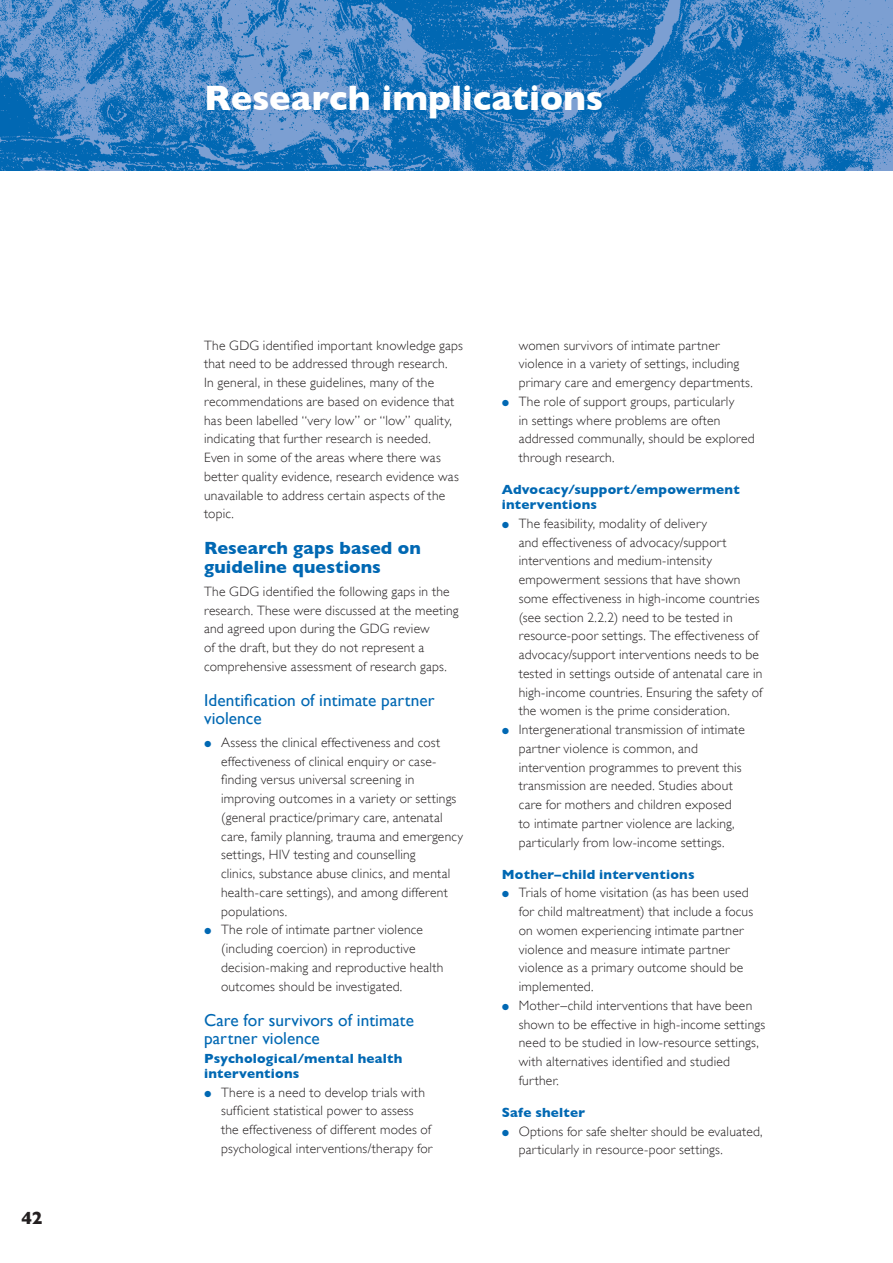
<style>
.page{position:relative;width:893px;height:1263px;background:#fff}
.page>*{position:absolute;margin:0;border:0;box-sizing:border-box;transform-origin:0 0}
.head_A2{font:700 36px "Gill Sans";color:#fff}
.head_B_gill{font:700 18px/18.8px "Gill Sans";letter-spacing:.005em;color:#0168b3}
.folio{font:700 18px "Gill Sans";color:#231f20}
.head_C_no_indent{font:17.25px/18px "Gill Sans";letter-spacing:.005em;color:#0168b3}
.body_1{font:300 13.5px/18.8px "Gill Sans";letter-spacing:.015em;color:#231f20}
.head_D_no_indent{font:700 13.5px/15px "Gill Sans";letter-spacing:.015em;color:#0168b3}
</style>
<div class="page">
<img style="left:0;top:0;width:893px;height:170px">
<p class="folio" style="left:21px;top:1208px;width:23px">42</p>
<p class="head_A2" style="left:204px;top:77px;width:401px">Research implications</p>
<p class="body_1" style="left:204px;top:336px;width:260px">The GDG identified important knowledge gaps that need to be addressed through research.<br>In general, in these guidelines, many of the recommendations are based on evidence that has been labelled “very low” or “low” quality, indicating that further research is needed.<br>Even in some of the areas where there was better quality evidence, research evidence was unavailable to address certain aspects of the topic.</p>
<p class="head_B_gill" style="left:204px;top:538px;width:218px">Research gaps based on guideline questions</p>
<p class="body_1" style="left:204px;top:582px;width:256px">The GDG identified the following gaps in the research. These were discussed at the meeting and agreed upon during the GDG review<br>of the draft, but they do not represent a comprehensive assessment of research gaps.</p>
<p class="head_C_no_indent" style="left:204px;top:691px;width:232px">Identification of intimate partner violence</p>
<p class="body_1" style="left:221px;top:733px;width:244px">Assess the clinical effectiveness and cost effectiveness of clinical enquiry or case&shy;finding versus universal screening in improving outcomes in a variety or settings (general practice/primary care, antenatal care, family planning, trauma and emergency settings, HIV testing and counselling<br>clinics, substance abuse clinics, and mental health-care settings), and among different populations.</p>
<p class="body_1" style="left:221px;top:920px;width:224px">The role of intimate partner violence (including coercion) in reproductive decision-making and reproductive health outcomes should be investigated.</p>
<p class="head_C_no_indent" style="left:204px;top:1011px;width:211px">Care for survivors of intimate partner violence</p>
<p class="head_D_no_indent" style="left:204px;top:1051px;width:200px">Psychological/mental health interventions</p>
<p class="body_1" style="left:221px;top:1083px;width:213px">There is a need to develop trials with sufficient statistical power to assess the effectiveness of different modes of psychological interventions/therapy for</p>
<p class="body_1" style="left:519px;top:336px;width:235px">women survivors of intimate partner violence in a variety of settings, including primary care and emergency departments.</p>
<p class="body_1" style="left:519px;top:392px;width:237px">The role of support groups, particularly<br>in settings where problems are often addressed communally, should be explored through research.</p>
<p class="head_D_no_indent" style="left:502px;top:482px;width:239px">Advocacy/support/empowerment interventions</p>
<p class="body_1" style="left:519px;top:514px;width:245px">The feasibility, modality of delivery<br>and effectiveness of advocacy/support interventions and medium-intensity empowerment sessions that have shown some effectiveness in high-income countries (see section 2.2.2) need to be tested in resource-poor settings. The effectiveness of advocacy/support interventions needs to be tested in settings outside of antenatal care in high-income countries. Ensuring the safety of the women is the prime consideration.</p>
<p class="body_1" style="left:519px;top:720px;width:228px">Intergenerational transmission of intimate partner violence is common, and intervention programmes to prevent this transmission are needed. Studies about care for mothers and children exposed to intimate partner violence are lacking, particularly from low-income settings.</p>
<p class="head_D_no_indent" style="left:502px;top:866px;width:194px">Mother–child interventions</p>
<p class="body_1" style="left:519px;top:883px;width:236px">Trials of home visitation (as has been used for child maltreatment) that include a focus on women experiencing intimate partner violence and measure intimate partner violence as a primary outcome should be implemented.</p>
<p class="body_1" style="left:519px;top:996px;width:248px">Mother–child interventions that have been shown to be effective in high-income settings need to be studied in low-resource settings, with alternatives identified and studied further.</p>
<p class="head_D_no_indent" style="left:502px;top:1105px;width:85px">Safe shelter</p>
<p class="body_1" style="left:519px;top:1122px;width:245px">Options for safe shelter should be evaluated, particularly in resource-poor settings.</p>
</div>
